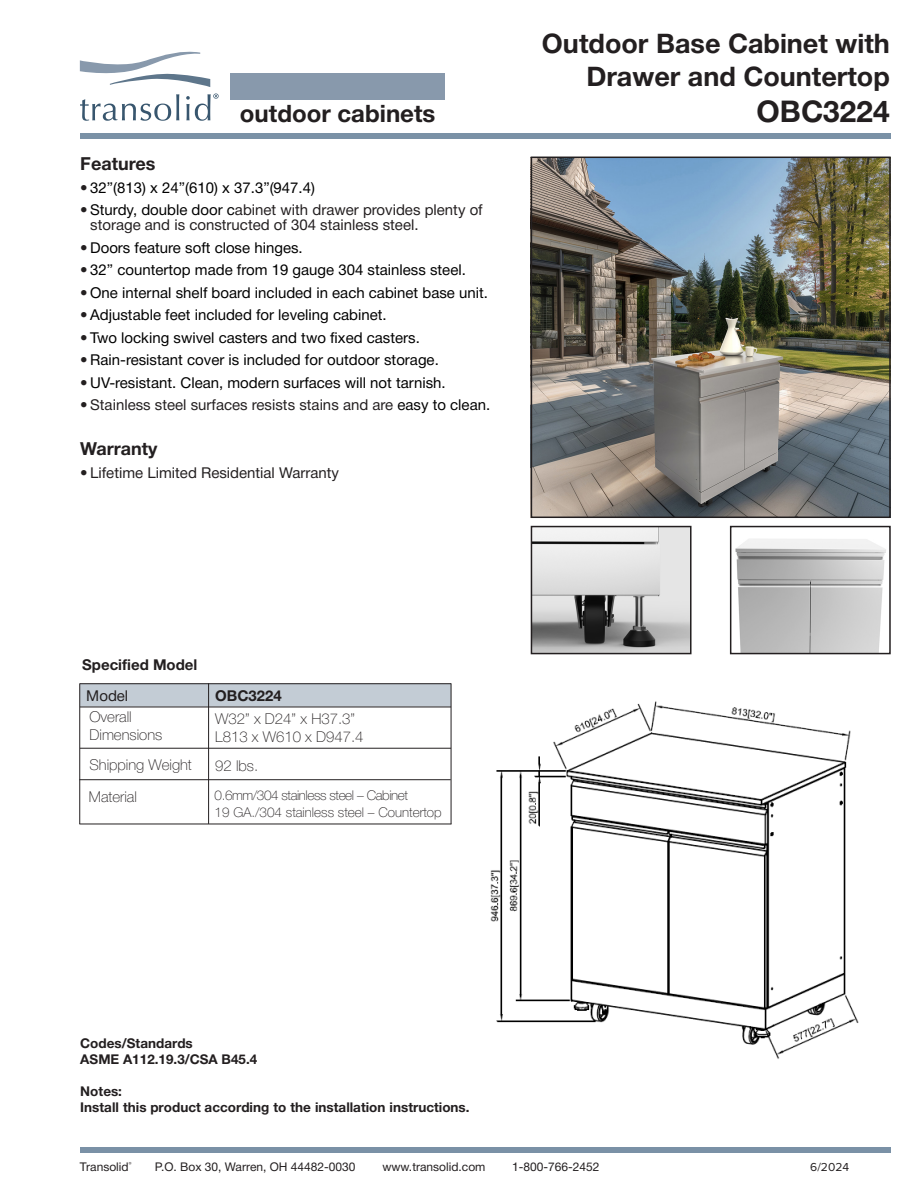
<style>
.page{position:relative;width:918px;height:1188px;background:#fff}
.page>*{position:absolute;margin:0;border:0;box-sizing:border-box;transform-origin:0 0}
.t1{font:700 30px "Helvetica Neue";color:#231f20}
.t2{font:700 27px/32.4px "Helvetica Neue";color:#231f20;text-align:right}
.t3{font:700 24px "Helvetica Neue";color:#231f20}
.t4{font:700 18px "Helvetica Neue";color:#231f20}
.t5{font:15px "Helvetica Neue";color:#000}
.t6{font:15px/15px "Helvetica Neue";color:#231f20}
.t7{font:100 15px/18px "Helvetica Neue";color:#231f20}
.t8{font:700 15px "Helvetica Neue";color:#231f20}
.t9{font:700 13.5px/16.2px "Helvetica Neue";color:#231f20}
.t10{font:100 13.5px/16.2px "Helvetica Neue";color:#231f20}
.t11{font:12px "Helvetica Neue";color:#231f20}
.t12{font:12px "Proxima Nova";color:#231f20}
.s1{color:#231f20}
.s2{color:#000}
</style>
<div class="page">
<div style="left:81px;top:134px;width:810px;height:5px;background:#7a91a6"></div>
<div style="left:81px;top:1148px;width:810px;height:5px;background:#7a91a6"></div>
<img style="left:534px;top:160px;width:354px;height:355px">
<div style="left:230px;top:73px;width:215px;height:27px;background:#8899ac"></div>
<div style="left:531px;top:157px;width:360px;height:361px;border:2px solid #231f20"></div>
<svg style="left:80px;top:684px;width:371px;height:23px;background:#bdc6cf"></svg>
<hr style="left:79px;top:779px;width:372px;height:1px;background:#231f20">
<hr style="left:79px;top:824px;width:372px;height:1px;background:#231f20">
<hr style="left:79px;top:683px;width:1px;height:141px;background:#231f20">
<hr style="left:208px;top:683px;width:1px;height:141px;background:#231f20">
<hr style="left:451px;top:683px;width:1px;height:141px;background:#231f20">
<hr style="left:80px;top:707px;width:371px;height:1px;background:#231f20">
<hr style="left:80px;top:683px;width:371px;height:1px;background:#231f20">
<hr style="left:80px;top:748px;width:371px;height:1px;background:#231f20">
<img style="left:490px;top:701px;width:369px;height:358px">
<img style="left:534px;top:529px;width:155px;height:122px">
<div style="left:531px;top:526px;width:161px;height:128px;border:2px solid #231f20"></div>
<img style="left:735px;top:539px;width:151px;height:112px">
<div style="left:730px;top:526px;width:161px;height:128px;border:2px solid #231f20"></div>
<svg style="left:80px;top:94px;width:99px;height:27px"></svg>
<svg style="left:80px;top:51px;width:130px;height:36px"></svg>
<svg style="left:186px;top:94px;width:33px;height:27px"></svg>
<h2 class="t2" style="left:542px;top:28px;width:349px">Outdoor Base Cabinet with<br>Drawer and Countertop</h2>
<h3 class="t3" style="left:240px;top:95px;width:197px">outdoor cabinets</h3>
<h1 class="t1" style="left:757px;top:87px;width:135px">OBC3224</h1>
<p class="t4" style="left:80px;top:150px;width:77px">Features</p>
<p class="t5" style="left:80px;top:176px;width:236px"><span class="s1">•</span> 32”(813) x 24”(610) x 37.3”(947.4)</p>
<p class="t6" style="left:90px;top:203px;width:394px;text-indent:-10px">• <span class="s2">Sturdy, double door c</span>abinet with drawer provides plenty of storage and is constructed of 304 stainless steel.</p>
<p class="t5" style="left:80px;top:236px;width:224px"><span class="s1">•</span> Doors feature soft close hinges.</p>
<p class="t5" style="left:80px;top:259px;width:387px"><span class="s1">•</span> 32” countertop made from 19 gauge 304 stainless steel.</p>
<p class="t5" style="left:80px;top:281px;width:409px"><span class="s1">•</span> One internal shelf board included in each cabinet base unit.</p>
<p class="t5" style="left:80px;top:304px;width:308px"><span class="s1">•</span> Adjustable feet included for leveling cabinet.</p>
<p class="t5" style="left:80px;top:326px;width:341px"><span class="s1">•</span> Two locking swivel casters and two fixed casters.</p>
<p class="t5" style="left:80px;top:349px;width:360px"><span class="s1">•</span> Rain-resistant cover is included for outdoor storage.</p>
<p class="t5" style="left:80px;top:371px;width:367px"><span class="s1">•</span> UV-resistant. Clean, modern surfaces will not tarnish.</p>
<p class="t6" style="left:80px;top:398px;width:411px">• Stainless steel surfaces resists stains and are <span class="s2">easy to clean.</span></p>
<p class="t4" style="left:80px;top:435px;width:79px">Warranty</p>
<p class="t6" style="left:80px;top:466px;width:260px">• Lifetime Limited Residential Warranty</p>
<p class="t8" style="left:82px;top:653px;width:117px">Specified Model</p>
<p class="t6" style="left:86px;top:689px;width:43px">Model</p>
<p class="t8" style="left:215px;top:684px;width:68px">OBC3224</p>
<p class="t7" style="left:90px;top:707px;width:74px">Overall<br>Dimensions</p>
<p class="t7" style="left:215px;top:709px;width:150px">W32” x D24” x H37.3”<br>L813 x W610 x D947.4</p>
<p class="t7" style="left:90px;top:755px;width:104px">Shipping Weight</p>
<p class="t7" style="left:215px;top:756px;width:45px">92 lbs.</p>
<p class="t7" style="left:89px;top:787px;width:50px">Material</p>
<p class="t10" style="left:215px;top:787px;width:229px">0.6mm/304 stainless steel – Cabinet<br>19 GA./304 stainless steel – Countertop</p>
<p class="t9" style="left:80px;top:1035px;width:179px">Codes/Standards<br>ASME A112.19.3/CSA B45.4</p>
<p class="t9" style="left:80px;top:1083px;width:391px">Notes:<br>Install this product according to the installation instructions.</p>
<p class="t11" style="left:80px;top:1158px;width:53px">Transolid<sup>®</sup></p>
<p class="t11" style="left:155px;top:1158px;width:202px">P.O. Box 30, Warren, OH 44482-0030</p>
<p class="t11" style="left:382px;top:1158px;width:105px">www.transolid.com</p>
<p class="t11" style="left:512px;top:1158px;width:89px">1-800-766-2452</p>
<p class="t12" style="left:810px;top:1158px;width:40px">6/2024</p>
</div>
